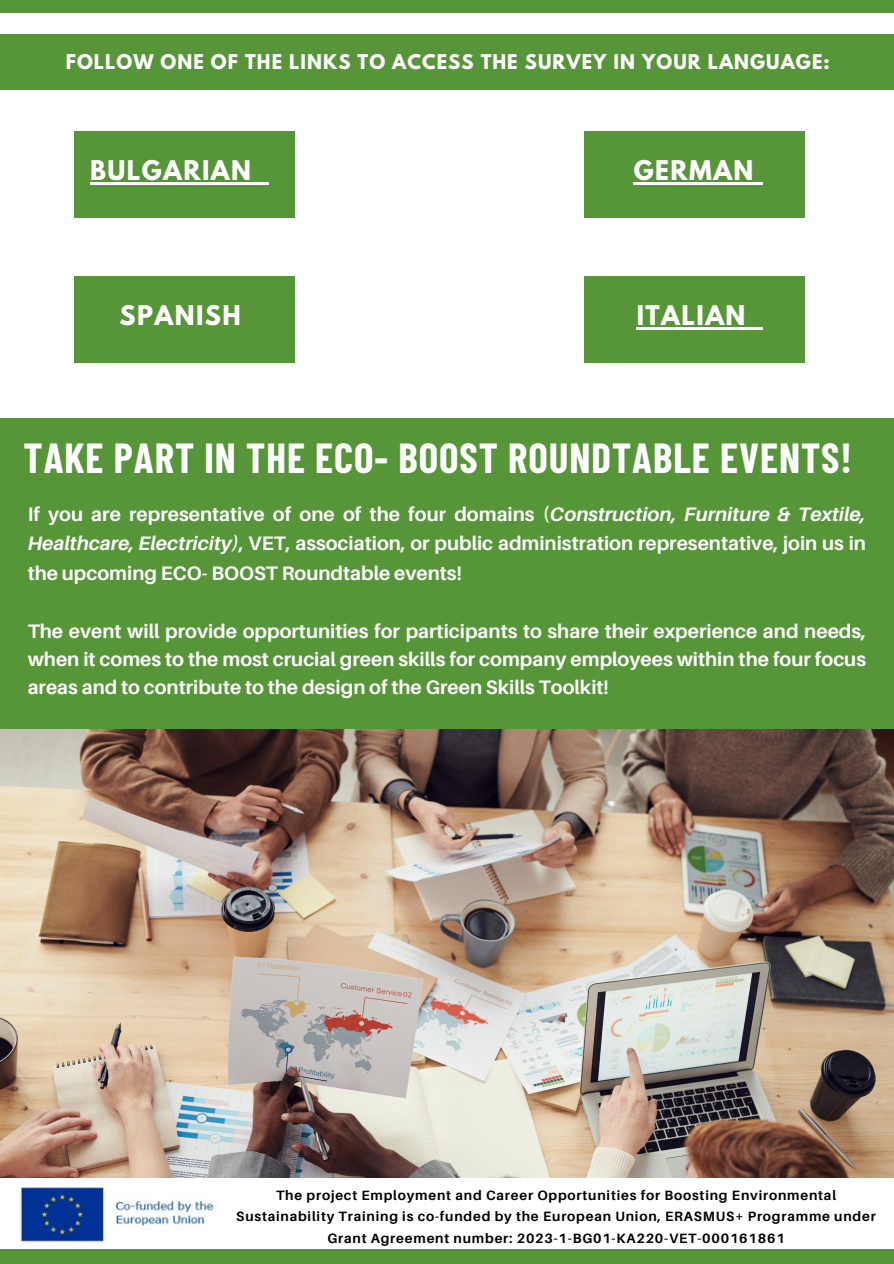
<style>
.page{position:relative;width:894px;height:1264px;background:#fff}
.page>*{position:absolute;margin:0;border:0;box-sizing:border-box;transform-origin:0 0}
.t1{font:700 41.1px "Barlow Condensed";letter-spacing:.025em;color:#fff}
.t2{font:700 24px "League Spartan";letter-spacing:.06em;color:#fff}
.t3{font:700 19.5px/29.2px "Aileron";color:#fff;text-align:justify}
.t4{font:700 18px "League Spartan";letter-spacing:.06em;color:#fff}
.t5{font:700 13.5px/21.3px "Aileron";letter-spacing:.06em;color:#000;text-align:center}
.s1{font-style:italic}
</style>
<div class="page">
<img style="left:0;top:729px;width:893px;height:448px">
<div style="left:0;top:419px;width:893px;height:310px;background:#569639"></div>
<div style="left:0;top:0;width:893px;height:12px;background:#569639"></div>
<div style="left:0;top:1249px;width:893px;height:14px;background:#569639"></div>
<div style="left:0;top:34px;width:893px;height:55px;background:#569639"></div>
<img style="left:19px;top:1184px;width:195px;height:59px">
<div style="left:74px;top:131px;width:220px;height:86px;background:#569639"></div>
<hr style="left:90px;top:182px;width:162px;height:2px;background:#fff">
<svg style="left:252px;top:182px;width:16px;height:2px"></svg>
<div style="left:584px;top:131px;width:220px;height:86px;background:#569639"></div>
<hr style="left:633px;top:182px;width:121px;height:2px;background:#fff">
<svg style="left:754px;top:182px;width:8px;height:2px"></svg>
<div style="left:74px;top:276px;width:220px;height:86px;background:#569639"></div>
<div style="left:584px;top:276px;width:220px;height:86px;background:#569639"></div>
<hr style="left:636px;top:327px;width:110px;height:2px;background:#fff">
<svg style="left:746px;top:327px;width:16px;height:2px"></svg>
<h1 class="t4" style="left:66px;top:53px;width:765px">FOLLOW ONE OF THE LINKS TO ACCESS THE SURVEY IN YOUR LANGUAGE:</h1>
<h4 class="t2" style="left:90px;top:158px;width:162px">BULGARIAN</h4>
<p class="t2" style="left:633px;top:158px;width:121px">GERMAN</p>
<p class="t2" style="left:119px;top:303px;width:123px">SPANISH</p>
<p class="t2" style="left:636px;top:303px;width:110px">ITALIAN</p>
<h2 class="t1" style="left:24px;top:431px;width:829px">TAKE PART IN THE ECO- BOOST ROUNDTABLE EVENTS!</h2>
<h2 class="t3" style="left:28px;top:499px;width:839px">If you are representative of one of the four domains (<span class="s1">Construction, Furniture &amp; Textile, Healthcare, Electricity)</span>, VET, association, or public administration representative, join us in the upcoming ECO- BOOST Roundtable events!</h2>
<h2 class="t3" style="left:28px;top:616px;width:839px;line-height:28.2px">The event will provide opportunities for participants to share their experience and needs, when it comes to the most crucial green skills for company employees within the four focus areas and to contribute to the design of the Green Skills Toolkit!</h2>
<h4 class="t5" style="left:236px;top:1184px;width:641px">The project Employment and Career Opportunities for Boosting Environmental<br>Sustainability Training is co-funded by the European Union, ERASMUS+ Programme under<br>Grant Agreement number: 2023-1-BG01-KA220-VET-000161861</h4>
</div>
